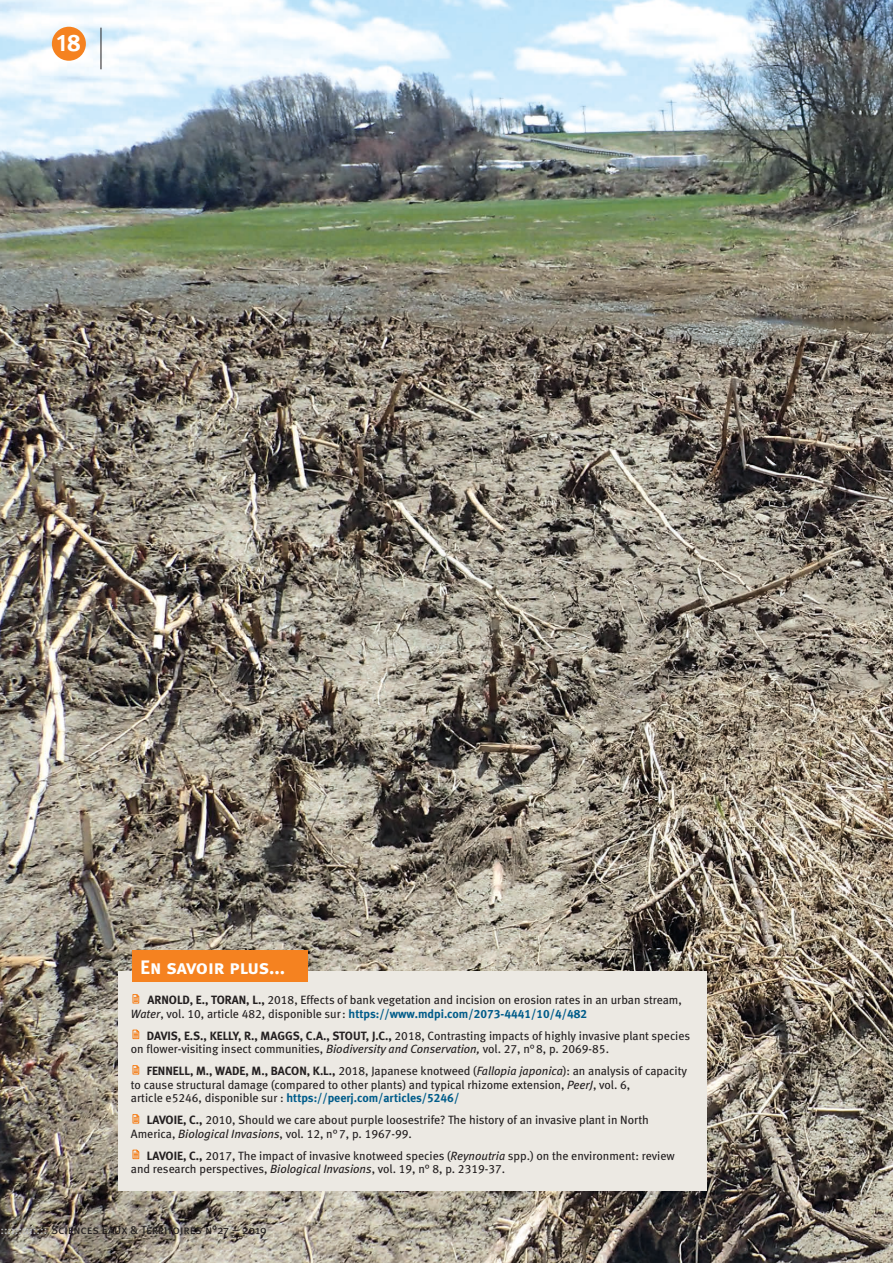
<style>
.page{position:relative;width:893px;height:1263px;background:#fff}
.page>*{position:absolute;margin:0;border:0;box-sizing:border-box;transform-origin:0 0}
.t1{font:24px "Meta Bold Caps Expert";color:#fff}
.t2{font:19.5px "Meta Bold LF Caps";letter-spacing:-.015em;color:#fff}
.Hors_texte{font:12px/13.5px "Meta Book LF";color:#231f20}
.t3{font:12px "Meta Book Caps";color:#231f20}
.s1{font-family:"Meta Bold LF"}
.s2{font-style:italic}
.s3{font-family:"Meta Bold LF";color:#005c8a}
.s4{color:#bcbdc0}
</style>
<div class="page">
<img style="left:0;top:0;width:893px;height:1263px">
<div style="left:118px;top:971px;width:589px;height:220px;background:#ece9e3"></div>
<svg style="left:132px;top:994px;width:7px;height:9px"></svg>
<svg style="left:132px;top:1029px;width:7px;height:10px"></svg>
<svg style="left:132px;top:1065px;width:7px;height:9px"></svg>
<svg style="left:132px;top:1114px;width:7px;height:9px"></svg>
<svg style="left:132px;top:1149px;width:7px;height:10px"></svg>
<div style="left:132px;top:950px;width:175px;height:32px;background:#f58220"></div>
<div style="left:52px;top:27px;width:34px;height:34px;background:#f58220;border-radius:50%"></div>
<hr style="left:101px;top:28px;width:1px;height:41px;background:#231f20">
<h1 class="t1" style="left:57px;top:28px;width:26px">18</h1>
<p class="t2" style="left:140px;top:956px;width:146px">En savoir plus...</p>
<p class="Hors_texte" style="left:131px;top:993px;width:553px;text-indent:16px"><span class="s1">ARNOLD, E., TORAN, L.,</span> 2018, Effects of bank vegetation and incision on erosion rates in an urban stream,<br><span class="s2">Water</span>, vol. 10, article 482, disponible sur: <span class="s3">https://www.mdpi.com/2073-4441/10/4/482</span></p>
<p class="Hors_texte" style="left:131px;top:1028px;width:561px;text-indent:16px"><span class="s1">DAVIS, E.S., KELLY, R., MAGGS, C.A., STOUT, J.C.,</span> 2018, Contrasting impacts of highly invasive plant species on flower-visiting insect communities, <span class="s2">Biodiversity and Conservation,</span> vol. 27, n°8, p. 2069-85.</p>
<p class="Hors_texte" style="left:131px;top:1064px;width:558px;text-indent:16px"><span class="s1">FENNELL, M., WADE, M., BACON, K.L.,</span> 2018, Japanese knotweed (<span class="s2">Fallopia japonica</span>): an analysis of capacity to cause structural damage (compared to other plants) and typical rhizome extension, <span class="s2">PeerJ</span>, vol. 6,<br>article e5246, disponible sur : <span class="s3">https://peerj.com/articles/5246/</span></p>
<p class="Hors_texte" style="left:131px;top:1113px;width:520px;text-indent:16px"><span class="s1">LAVOIE, C.,</span> 2010, Should we care about purple loosestrife? The history of an invasive plant in North<br>America, <span class="s2">Biological Invasions</span>, vol. 12, n°7, p. 1967-99.</p>
<p class="Hors_texte" style="left:131px;top:1148px;width:545px;text-indent:16px"><span class="s1">LAVOIE, C.,</span> 2017, The impact of invasive knotweed species (<span class="s2">Reynoutria</span> spp.) on the environment: review and research perspectives, <span class="s2">Biological Invasions</span>, vol. 19, n° 8, p. 2319-37.</p>
<p class="t3" style="left:0;top:1223px;width:268px"><span class="s4">:::::::::::::</span> Sciences Eaux &amp; Territoires n°27 – 2019</p>
</div>
